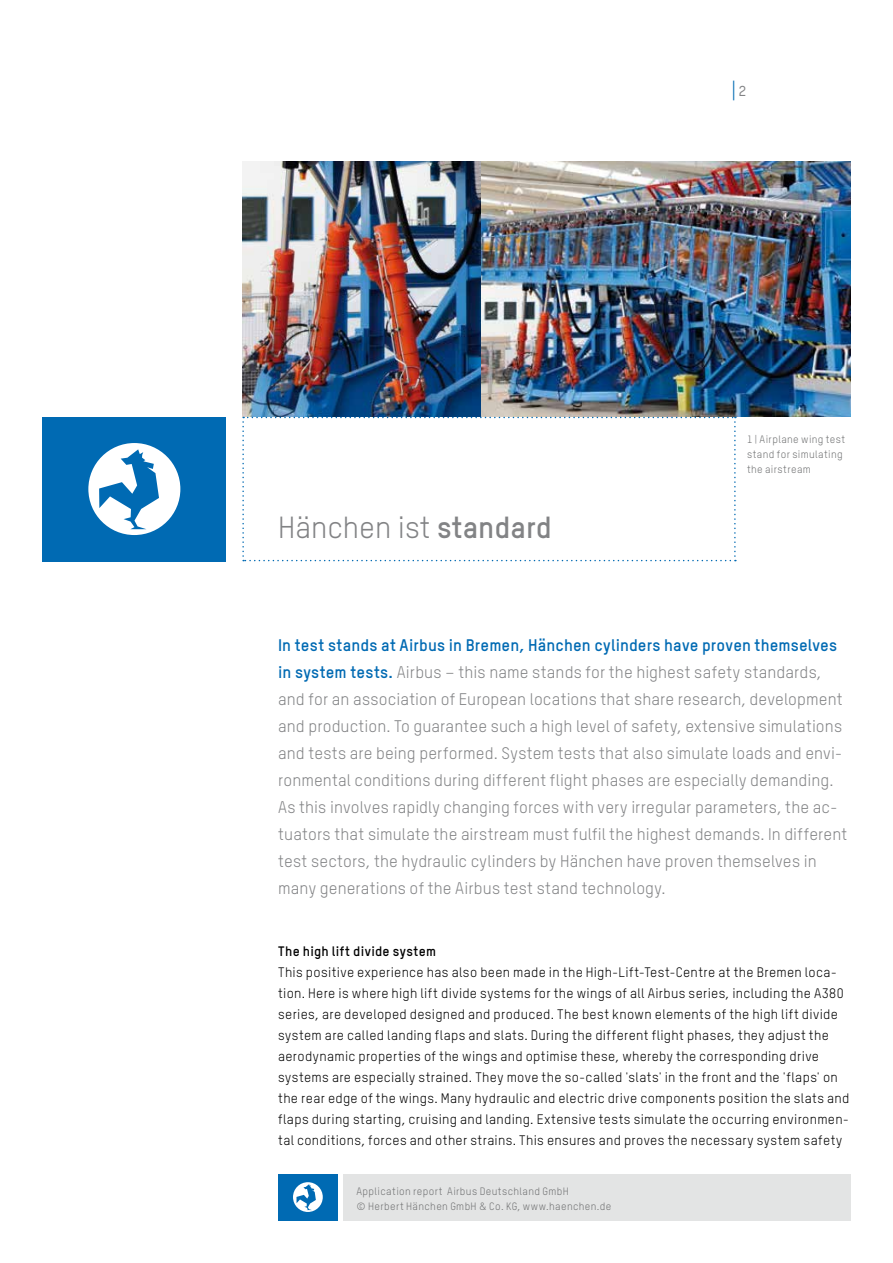
<style>
.page{position:relative;width:893px;height:1263px;background:#fff}
.page>*{position:absolute;margin:0;border:0;box-sizing:border-box;transform-origin:0 0}
.t1{font:30px "TSTAR";color:#828385}
.t2{font:500 24.15px "TSTAR";color:#006ab3;scale:.59 1}
.t3{font:16.5px/27px "TSTAR";letter-spacing:.005em;color:#828385}
.t4{font:13.5px/21px "TSTAR";letter-spacing:.025em;color:#000}
.t5{font:700 13.5px "TSTAR";letter-spacing:.03em;color:#000}
.t6{font:10.5px/15px "TSTAR";letter-spacing:.035em;color:#707172}
.s1{font-size:14.25px;color:#828385}
.s2{font-weight:700}
.s3{font-weight:700;color:#006ab3}
.s4{font-family:"DIN Pro";font-weight:300}
</style>
<div class="page">
<img style="left:480px;top:162px;width:370px;height:255px">
<img style="left:242px;top:162px;width:238px;height:255px">
<div style="left:43px;top:417px;width:183px;height:144px;background:#006ab3"></div>
<div style="left:88px;top:443px;width:92px;height:92px;background:#fff;border-radius:50%"></div>
<svg style="left:99px;top:449px;width:60px;height:80px"></svg>
<div style="left:343px;top:1174px;width:507px;height:46px;background:#e3e4e4"></div>
<div style="left:278px;top:1174px;width:60px;height:46px;background:#006ab3"></div>
<svg style="left:293px;top:1182px;width:30px;height:30px"></svg>
<svg style="left:296px;top:1184px;width:20px;height:26px"></svg>
<svg style="left:242px;top:417px;width:494px;height:144px"></svg>
<h2 class="t2" style="left:732px;top:76px;width:25px">| <span class="s1">2</span></h2>
<h1 class="t1" style="left:278px;top:509px;width:275px">Hänchen ist <span class="s2">standard</span></h1>
<p class="t6" style="left:747px;top:432px;width:100px">1 | Airplane wing test stand for simulating the airstream</p>
<p class="t3" style="left:278px;top:631px;width:571px"><span class="s3">In test stands at Airbus in Bremen, Hänchen cylinders have proven themselves in system tests.</span> Airbus – this name stands for the highest safety standards, and for an association of European locations that share research, development and production. To guarantee such a high level of safety, extensive simulations and tests are being performed. System tests that also simulate loads and envi&shy;ronmental conditions during different flight phases are especially demanding.<br>As this involves rapidly changing forces with very irregular parameters, the ac&shy;tuators that simulate the airstream must fulfil the highest demands. In different test sectors, the hydraulic cylinders by Hänchen have proven themselves in many generations of the Airbus test stand technology.</p>
<p class="t5" style="left:278px;top:942px;width:159px">The high lift divide system</p>
<p class="t4" style="left:278px;top:961px;width:573px">This positive experience has also been made in the High-Lift-Test-Centre at the Bremen loca&shy;tion. Here is where high lift divide systems for the wings of all Airbus series, including the A380 series, are developed designed and produced. The best known elements of the high lift divide system are called landing flaps and slats. During the different flight phases, they adjust the aerodynamic properties of the wings and optimise these, whereby the corresponding drive systems are especially strained. They move the so-called 'slats' in the front and the 'flaps' on the rear edge of the wings. Many hydraulic and electric drive components position the slats and flaps during starting, cruising and landing. Extensive tests simulate the occurring environmen&shy;tal conditions, forces and other strains. This ensures and proves the necessary system safety</p>
<p class="t6" style="left:356px;top:1183px;width:256px">Application report Airbus Deutschland GmbH<br>© Herbert Hänchen GmbH <span class="s4">&amp;</span> Co. KG, www.haenchen.de</p>
</div>
